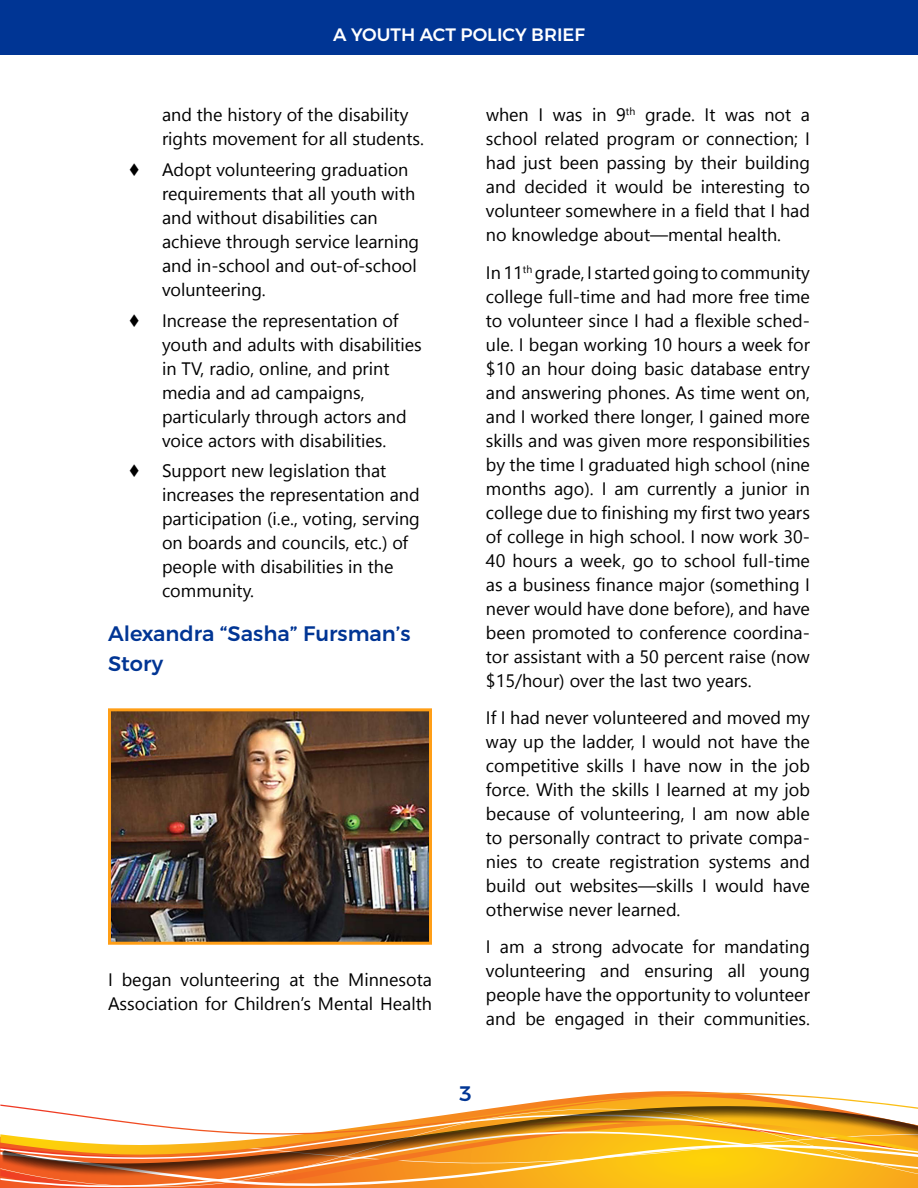
<style>
.page{position:relative;width:918px;height:1188px;background:#fff}
.page>*{position:absolute;margin:0;border:0;box-sizing:border-box;transform-origin:0 0}
.Heading_2{font:500 21px/30px "Montserrat";color:#003594}
.t1{font:18px/24px "Segoe UI";color:#000}
.t2{font:500 18px "Montserrat";color:#fff}
</style>
<div class="page">
<img style="left:112px;top:712px;width:316px;height:229px">
<div style="left:108px;top:708px;width:324px;height:237px;border:3px solid #ff9e16"></div>
<svg style="left:0;top:1092px;width:898px;height:13px"></svg>
<svg style="left:0;top:1134px;width:918px;height:54px;background:#f29d2d"></svg>
<svg style="left:2px;top:1106px;width:916px;height:60px"></svg>
<div style="left:0;top:0;width:918px;height:55px;background:#003594"></div>
<p class="t2" style="left:333px;top:24px;width:253px">A YOUTH ACT POLICY BRIEF</p>
<p class="t1" style="left:162px;top:102px;width:264px">and the history of the disability rights movement for all students.</p>
<p class="t1" style="left:162px;top:157px;width:259px;text-indent:-34px">♦ Adopt volunteering graduation requirements that all youth with and without disabilities can achieve through service learning and in-school and out-of-school volunteering.</p>
<p class="t1" style="left:162px;top:308px;width:261px;text-indent:-34px">♦ Increase the representation of youth and adults with disabilities in TV, radio, online, and print media and ad campaigns, particularly through actors and voice actors with disabilities.</p>
<p class="t1" style="left:162px;top:458px;width:259px;text-indent:-34px">♦ Support new legislation that increases the representation and participation (i.e., voting, serving on boards and councils, etc.) of people with disabilities in the community.</p>
<p class="Heading_2" style="left:108px;top:618px;width:304px">Alexandra “Sasha” Fursman’s<br>Story</p>
<p class="t1" style="left:108px;top:967px;width:326px">I began volunteering at the Minnesota<br>Association for Children’s Mental Health</p>
<p class="t1" style="left:486px;top:102px;width:326px;text-align:justify">when I was in 9<sup>th</sup> grade. It was not a school related program or connection; I had just been passing by their building and decided it would be interesting to volunteer somewhere in a field that I had no knowledge about—mental health.</p>
<p class="t1" style="left:486px;top:260px;width:326px;text-align:justify">In 11<sup>th</sup> grade, I started going to community college full-time and had more free time to volunteer since I had a flexible sched&shy;ule. I began working 10 hours a week for $10 an hour doing basic database entry and answering phones. As time went on, and I worked there longer, I gained more skills and was given more responsibilities by the time I graduated high school (nine months ago). I am currently a junior in college due to finishing my first two years of college in high school. I now work 30- 40 hours a week, go to school full-time as a business finance major (something I never would have done before), and have been promoted to conference coordina&shy;tor assistant with a 50 percent raise (now $15/hour) over the last two years.</p>
<p class="t1" style="left:486px;top:705px;width:326px;text-align:justify">If I had never volunteered and moved my way up the ladder, I would not have the competitive skills I have now in the job force. With the skills I learned at my job because of volunteering, I am now able to personally contract to private compa&shy;nies to create registration systems and build out websites—skills I would have otherwise never learned.</p>
<p class="t1" style="left:486px;top:934px;width:326px;text-align:justify">I am a strong advocate for mandating volunteering and ensuring all young people have the opportunity to volunteer and be engaged in their communities.</p>
<p class="Heading_2" style="left:459px;top:1078px;width:14px">3</p>
</div>
